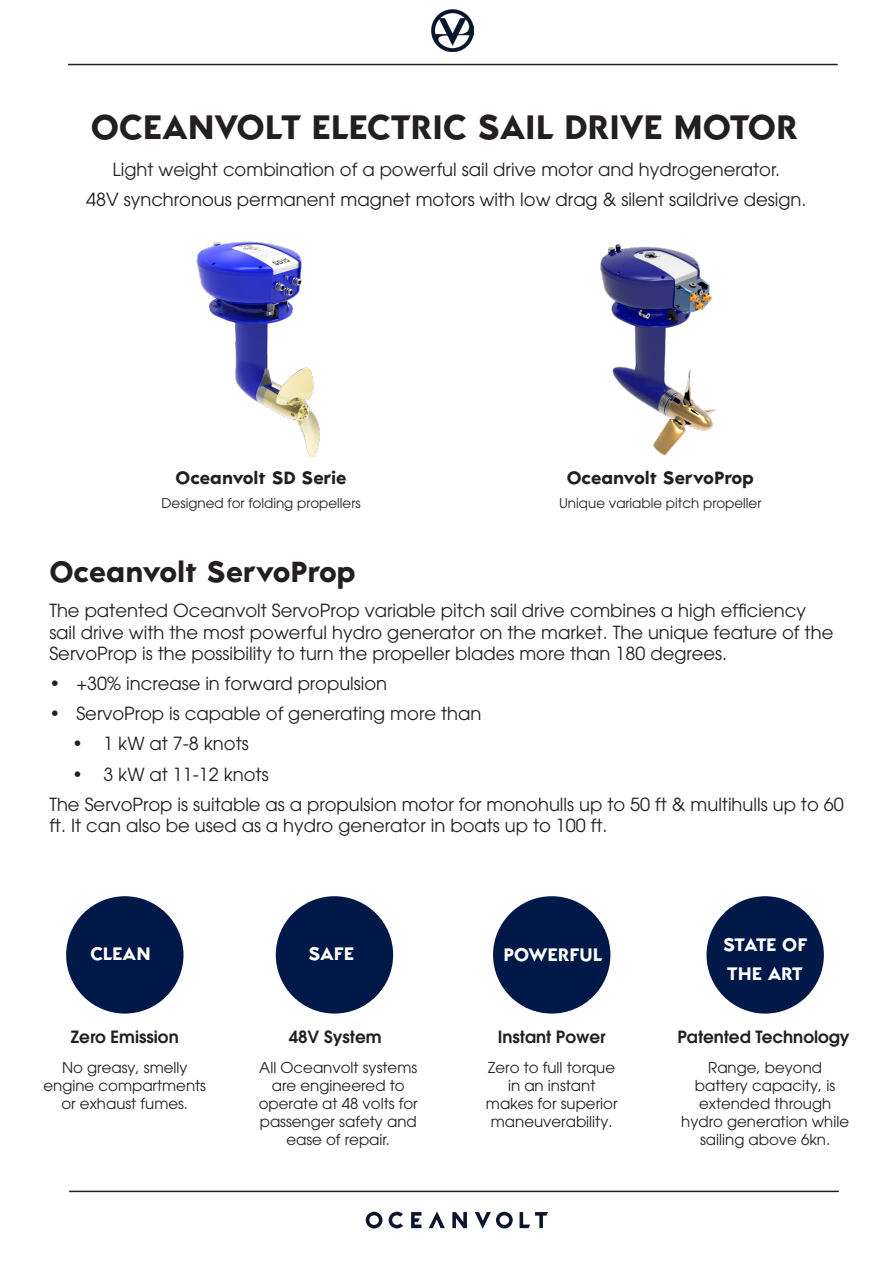
<style>
.page{position:relative;width:893px;height:1263px;background:#fff}
.page>*{position:absolute;margin:0;border:0;box-sizing:border-box;transform-origin:0 0}
.t1{font:31.5px "Oceanvolt Sans Bold";color:#231f20}
.t2{font:27px "Oceanvolt Sans Bold";color:#231f20}
.t3{font:18px/21.6px "Avant Garde";color:#231f20}
.t4{font:600 16.8px "Avant Garde";color:#231f20}
.t5{font:16.8px "Oceanvolt Sans Bold";color:#fff}
.t6{font:16.5px "Oceanvolt Sans Bold";color:#231f20}
.t7{font:15px/18px "Avant Garde";color:#231f20;text-align:center}
.t8{font:13.5px "Avant Garde";color:#231f20}
</style>
<div class="page">
<svg style="left:429px;top:1211px;width:16px;height:17px"></svg>
<svg style="left:389px;top:1212px;width:14px;height:16px"></svg>
<svg style="left:411px;top:1212px;width:10px;height:16px"></svg>
<svg style="left:520px;top:1212px;width:28px;height:16px"></svg>
<svg style="left:452px;top:1212px;width:15px;height:16px"></svg>
<svg style="left:366px;top:1212px;width:16px;height:16px"></svg>
<svg style="left:475px;top:1212px;width:38px;height:17px"></svg>
<img style="left:432px;top:10px;width:42px;height:42px">
<hr style="left:68px;top:64px;width:770px;height:1px;background:#231f20">
<hr style="left:69px;top:1191px;width:770px;height:1px;background:#231f20">
<div style="left:66px;top:896px;width:117px;height:117px;background:#001948;border-radius:50%"></div>
<div style="left:276px;top:896px;width:117px;height:117px;background:#001948;border-radius:50%"></div>
<div style="left:493px;top:896px;width:117px;height:117px;background:#001948;border-radius:50%"></div>
<div style="left:706px;top:896px;width:118px;height:117px;background:#001948;border-radius:50%"></div>
<img style="left:600px;top:244px;width:116px;height:212px">
<img style="left:196px;top:241px;width:124px;height:216px">
<p class="t1" style="left:91px;top:106px;width:709px">OCEANVOLT ELECTRIC SAIL DRIVE MOTOR</p>
<p class="t3" style="left:112px;top:159px;width:669px">Light weight combination of a powerful sail drive motor and hydrogenerator.</p>
<p class="t3" style="left:86px;top:189px;width:722px">48V synchronous permanent magnet motors with low drag &amp; silent saildrive design.</p>
<p class="t6" style="left:176px;top:466px;width:173px">Oceanvolt SD Serie</p>
<p class="t8" style="left:162px;top:495px;width:201px">Designed for folding propellers</p>
<p class="t2" style="left:49px;top:553px;width:308px">Oceanvolt ServoProp</p>
<p class="t6" style="left:567px;top:466px;width:189px">Oceanvolt ServoProp</p>
<p class="t8" style="left:559px;top:495px;width:204px">Unique variable pitch propeller</p>
<p class="t3" style="left:49px;top:599px;width:785px">The patented Oceanvolt ServoProp variable pitch sail drive combines a high efficiency sail drive with the most powerful hydro generator on the market. The unique feature of the<br>ServoProp is the possibility to turn the propeller blades more than 180 degrees.</p>
<p class="t3" style="left:49px;top:673px;width:339px">• +30% increase in forward propulsion</p>
<p class="t3" style="left:49px;top:703px;width:434px">• ServoProp is capable of generating more than</p>
<p class="t3" style="left:72px;top:733px;width:178px">• 1 kW at 7-8 knots</p>
<p class="t3" style="left:72px;top:763px;width:198px">• 3 kW at 11-12 knots</p>
<p class="t3" style="left:49px;top:793px;width:796px">The ServoProp is suitable as a propulsion motor for monohulls up to 50 ft &amp; multihulls up to 60 ft. It can also be used as a hydro generator in boats up to 100 ft.</p>
<p class="t5" style="left:90px;top:943px;width:62px">CLEAN</p>
<p class="t4" style="left:71px;top:1025px;width:109px">Zero Emission</p>
<p class="t7" style="left:44px;top:1059px;width:164px">No greasy, smelly engine compartments or exhaust fumes.</p>
<p class="t5" style="left:308px;top:943px;width:47px">SAFE</p>
<p class="t4" style="left:289px;top:1025px;width:94px">48V System</p>
<p class="t7" style="left:259px;top:1059px;width:161px">All Oceanvolt systems are engineered to operate at 48 volts for passenger safety and ease of repair.</p>
<p class="t5" style="left:504px;top:943px;width:100px">POWERFUL</p>
<p class="t4" style="left:498px;top:1025px;width:109px">Instant Power</p>
<p class="t7" style="left:486px;top:1059px;width:133px">Zero to full torque in an instant makes for superior maneuverability.</p>
<p class="t5" style="left:723px;top:933px;width:86px">STATE OF</p>
<p class="t5" style="left:728px;top:962px;width:76px">THE ART</p>
<p class="t4" style="left:677px;top:1025px;width:174px">Patented Technology</p>
<p class="t7" style="left:681px;top:1059px;width:169px">Range, beyond battery capacity, is extended through hydro generation while sailing above 6kn.</p>
</div>
